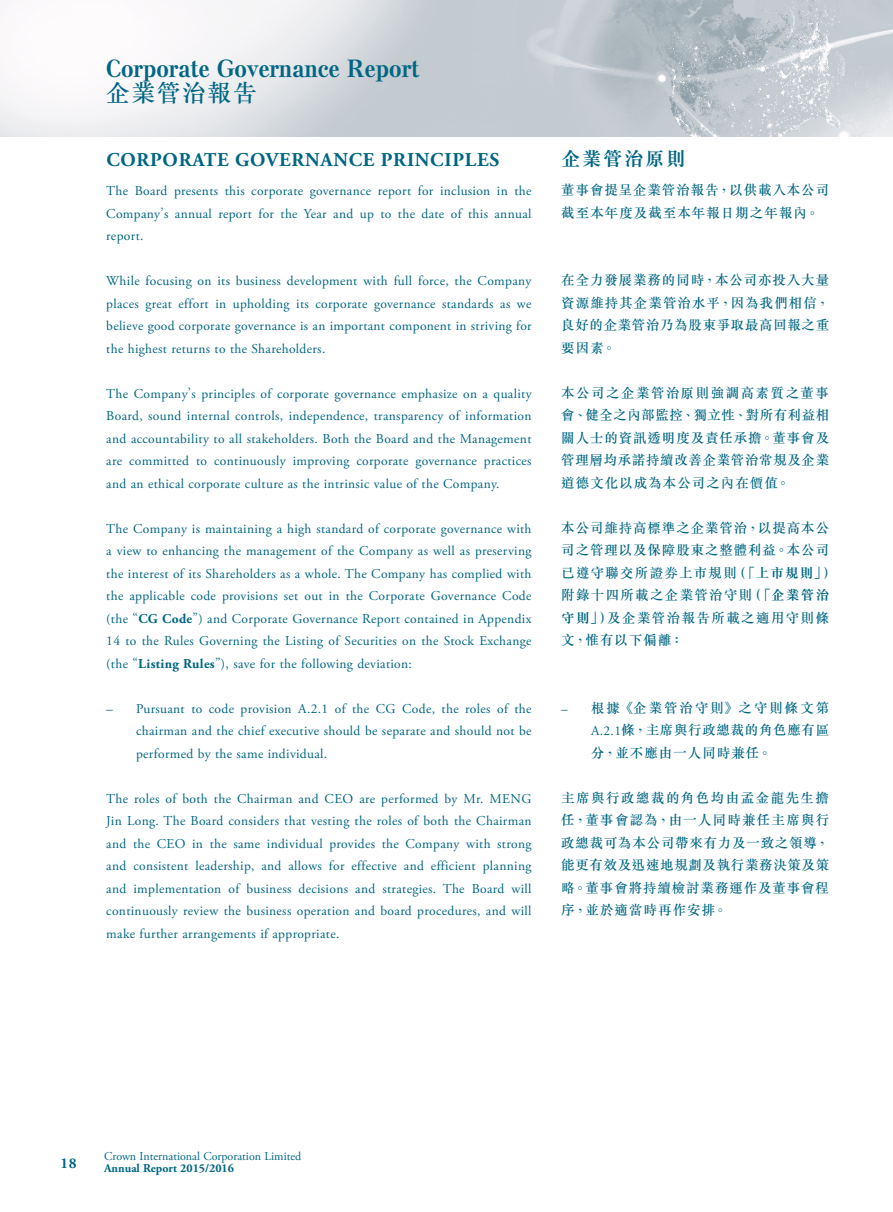
<style>
.page{position:relative;width:893px;height:1212px;background:#fff}
.page>*{position:absolute;margin:0;border:0;box-sizing:border-box;transform-origin:0 0}
.t1{font:700 24px "Else NPL Std";letter-spacing:.005em;color:#006683}
.t2{font:500 24px "M Sung HK";letter-spacing:.055em;color:#006683}
.Heading_1{font:700 19.5px "Adobe Garamond Pro";letter-spacing:.04em;color:#006683}
.C_Heading_1{font:700 19.5px "M Sung HK";letter-spacing:.075em;color:#006683}
.t3{font:700 15px "Adobe Garamond Pro";color:#006683}
.Body_Text{font:13.5px/22.5px "Adobe Garamond Pro";letter-spacing:.025em;color:#006683;text-align:justify}
.C_Body_Text{font:500 13.5px/22.5px "M Sung HK";letter-spacing:.065em;color:#006683;text-align:justify}
.C_Body_Text-2{font:500 13.5px/22.5px "M Sung HK";letter-spacing:.085em;color:#006683}
.t4{font:12px/12px "Adobe Garamond Pro";color:#006683}
.s1{font-weight:700}
.s2{font-family:"Adobe Garamond Pro";font-weight:400}
</style>
<div class="page">
<img style="left:0;top:0;width:893px;height:136px">
<p class="t1" style="left:106px;top:54px;width:314px">Corporate Governance Report</p>
<p class="t2" style="left:106px;top:77px;width:152px">企業管治報告</p>
<p class="Heading_1" style="left:106px;top:149px;width:394px">CORPORATE GOVERNANCE PRINCIPLES</p>
<p class="Body_Text" style="left:106px;top:180px;width:427px">The Board presents this corporate governance report for inclusion in the Company’s annual report for the Year and up to the date of this annual report.</p>
<p class="Body_Text" style="left:106px;top:270px;width:427px">While focusing on its business development with full force, the Company places great effort in upholding its corporate governance standards as we believe good corporate governance is an important component in striving for the highest returns to the Shareholders.</p>
<p class="Body_Text" style="left:106px;top:383px;width:427px">The Company’s principles of corporate governance emphasize on a quality Board, sound internal controls, independence, transparency of information and accountability to all stakeholders. Both the Board and the Management are committed to continuously improving corporate governance practices and an ethical corporate culture as the intrinsic value of the Company.</p>
<p class="Body_Text" style="left:106px;top:518px;width:427px">The Company is maintaining a high standard of corporate governance with a view to enhancing the management of the Company as well as preserving the interest of its Shareholders as a whole. The Company has complied with the applicable code provisions set out in the Corporate Governance Code (the “<span class="s1">CG Code</span>”) and Corporate Governance Report contained in Appendix 14 to the Rules Governing the Listing of Securities on the Stock Exchange (the “<span class="s1">Listing Rules</span>”), save for the following deviation:</p>
<p class="Body_Text" style="left:136px;top:698px;width:397px;text-indent:-30px">– Pursuant to code provision A.2.1 of the CG Code, the roles of the chairman and the chief executive should be separate and should not be performed by the same individual.</p>
<p class="Body_Text" style="left:106px;top:788px;width:427px">The roles of both the Chairman and CEO are performed by Mr. MENG Jin Long. The Board considers that vesting the roles of both the Chairman and the CEO in the same individual provides the Company with strong and consistent leadership, and allows for effective and efficient planning and implementation of business decisions and strategies. The Board will continuously review the business operation and board procedures, and will make further arrangements if appropriate.</p>
<p class="C_Heading_1" style="left:561px;top:149px;width:126px">企業管治原則</p>
<p class="C_Body_Text" style="left:561px;top:178px;width:269px">董事會提呈企業管治報告，以供載入本公司截至本年度及截至本年報日期之年報內。</p>
<p class="C_Body_Text" style="left:561px;top:268px;width:269px">在全力發展業務的同時，本公司亦投入大量資源維持其企業管治水平，因為我們相信，良好的企業管治乃為股東爭取最高回報之重要因素。</p>
<p class="C_Body_Text" style="left:561px;top:381px;width:269px">本公司之企業管治原則強調高素質之董事會、健全之內部監控、獨立性、對所有利益相關人士的資訊透明度及責任承擔。董事會及管理層均承諾持續改善企業管治常規及企業道德文化以成為本公司之內在價值。</p>
<p class="C_Body_Text-2" style="left:561px;top:516px;width:276px">本公司維持高標準之企業管治，以提高本公司之管理以及保障股東之整體利益。本公司已遵守聯交所證券上市規則（「<span class="s1">上市規則</span>」）附錄十四所載之企業管治守則（「<span class="s1">企業管治守則</span>」）及企業管治報告所載之適用守則條文，惟有以下偏離：</p>
<p class="C_Body_Text" style="left:591px;top:696px;width:240px;text-indent:-30px"><span class="s2">–</span> 根據《企業管治守則》之守則條文第<span class="s2">A.2.1</span>條，主席與行政總裁的角色應有區分，並不應由一人同時兼任。</p>
<p class="C_Body_Text" style="left:561px;top:786px;width:269px">主席與行政總裁的角色均由孟金龍先生擔任，董事會認為，由一人同時兼任主席與行政總裁可為本公司帶來有力及一致之領導，能更有效及迅速地規劃及執行業務決策及策略。董事會將持續檢討業務運作及董事會程序，並於適當時再作安排。</p>
<p class="t3" style="left:61px;top:1154px;width:17px">18</p>
<p class="t4" style="left:104px;top:1150px;width:199px">Crown International Corporation Limited<br><span class="s1">Annual Report 2015/2016</span></p>
</div>
